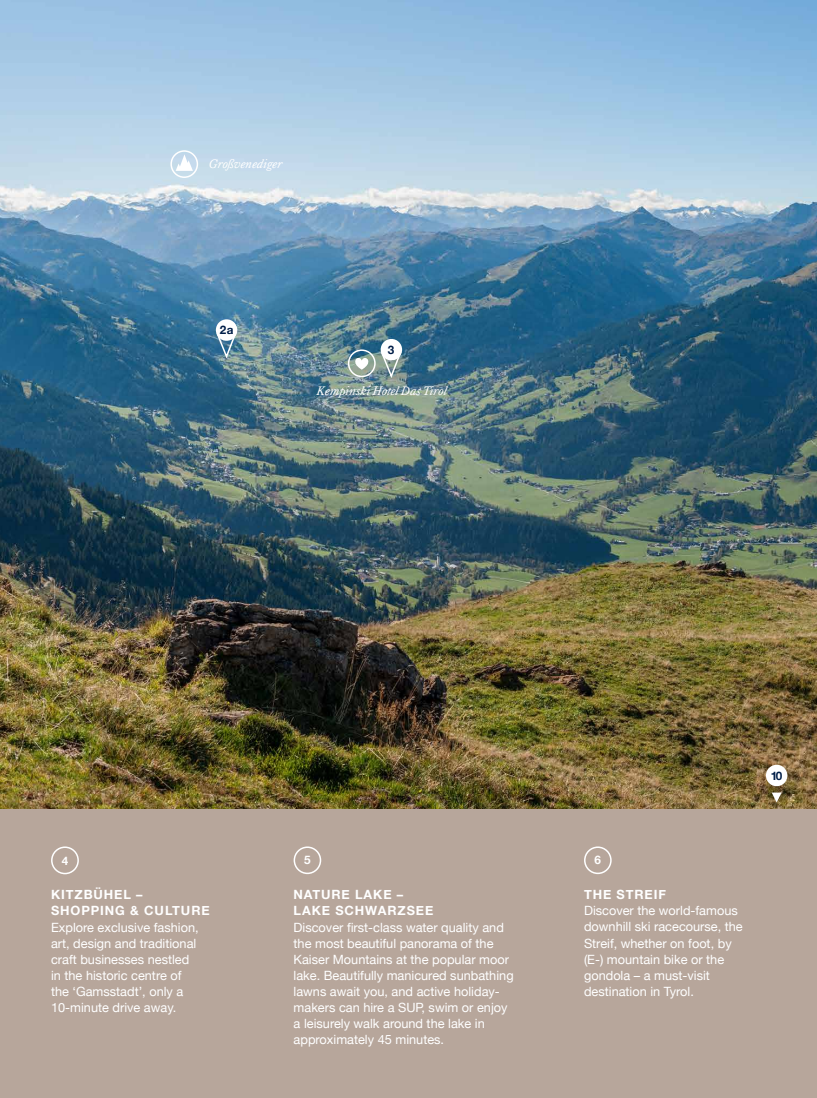
<style>
.page{position:relative;width:817px;height:1098px;background:#fff}
.page>*{position:absolute;margin:0;border:0;box-sizing:border-box;transform-origin:0 0}
.t1{font:12.75px/16px "Helvetica Neue";color:#fff}
.t2{font:700 12.75px/16px "Helvetica Neue";letter-spacing:.07em;color:#fff}
.t3{font:italic 12.75px "Kings Caslon";color:#fff}
.t4{font:700 11.7px "Helvetica Neue";color:#001e48}
.t5{font:700 11.7px "Helvetica Neue";color:#fff}
</style>
<div class="page">
<img style="left:0;top:0;width:816px;height:809px">
<div style="left:0;top:809px;width:816px;height:288px;background:#b7a69b"></div>
<svg style="left:215px;top:330px;width:23px;height:30px"></svg>
<div style="left:216px;top:319px;width:21px;height:21px;background:#fff;border-radius:50%"></div>
<div style="left:170px;top:150px;width:28px;height:28px;border:2px solid #fff;border-radius:50%"></div>
<svg style="left:176px;top:154px;width:17px;height:17px"></svg>
<svg style="left:380px;top:353px;width:22px;height:27px"></svg>
<div style="left:380px;top:339px;width:22px;height:21px;background:#fff;border-radius:50%"></div>
<div style="left:765px;top:764px;width:22px;height:22px;background:#fff;border-radius:50%"></div>
<svg style="left:771px;top:792px;width:10px;height:10px"></svg>
<div style="left:51px;top:846px;width:28px;height:28px;border:2px solid #fff;border-radius:50%"></div>
<div style="left:293px;top:846px;width:28px;height:27px;border:2px solid #fff;border-radius:50%"></div>
<div style="left:584px;top:846px;width:27px;height:27px;border:2px solid #fff;border-radius:50%"></div>
<div style="left:348px;top:349px;width:27px;height:28px;border:2px solid #fff;border-radius:50%"></div>
<svg style="left:354px;top:358px;width:15px;height:11px"></svg>
<p class="t3" style="left:209px;top:156px;width:75px">Großvenediger</p>
<p class="t4" style="left:220px;top:321px;width:15px">2a</p>
<p class="t4" style="left:388px;top:340px;width:8px">3</p>
<p class="t3" style="left:316px;top:383px;width:132px">Kempinski Hotel Das Tirol</p>
<p class="t4" style="left:770px;top:766px;width:13px">10</p>
<p class="t5" style="left:62px;top:850px;width:8px">4</p>
<p class="t5" style="left:304px;top:850px;width:8px">5</p>
<p class="t5" style="left:594px;top:850px;width:8px">6</p>
<p class="t2" style="left:51px;top:886px;width:160px">KITZBÜHEL –<br>SHOPPING &amp; CULTURE</p>
<p class="t1" style="left:51px;top:919px;width:149px">Explore exclusive fashion, art, design and traditional craft businesses nestled in the historic centre of the ‘Gamsstadt’, only a<br>10-minute drive away.</p>
<p class="t2" style="left:293px;top:886px;width:141px">NATURE LAKE –<br>LAKE SCHWARZSEE</p>
<p class="t1" style="left:293px;top:919px;width:221px">Discover first-class water quality and the most beautiful panorama of the Kaiser Mountains at the popular moor lake. Beautifully manicured sunbathing lawns await you, and active holiday&shy;makers can hire a SUP, swim or enjoy a leisurely walk around the lake in approximately 45 minutes.</p>
<p class="t2" style="left:584px;top:886px;width:83px">THE STREIF</p>
<p class="t1" style="left:584px;top:903px;width:160px">Discover the world-famous downhill ski racecourse, the<br>Streif, whether on foot, by (E-) mountain bike or the gondola – a must-visit destination in Tyrol.</p>
</div>
